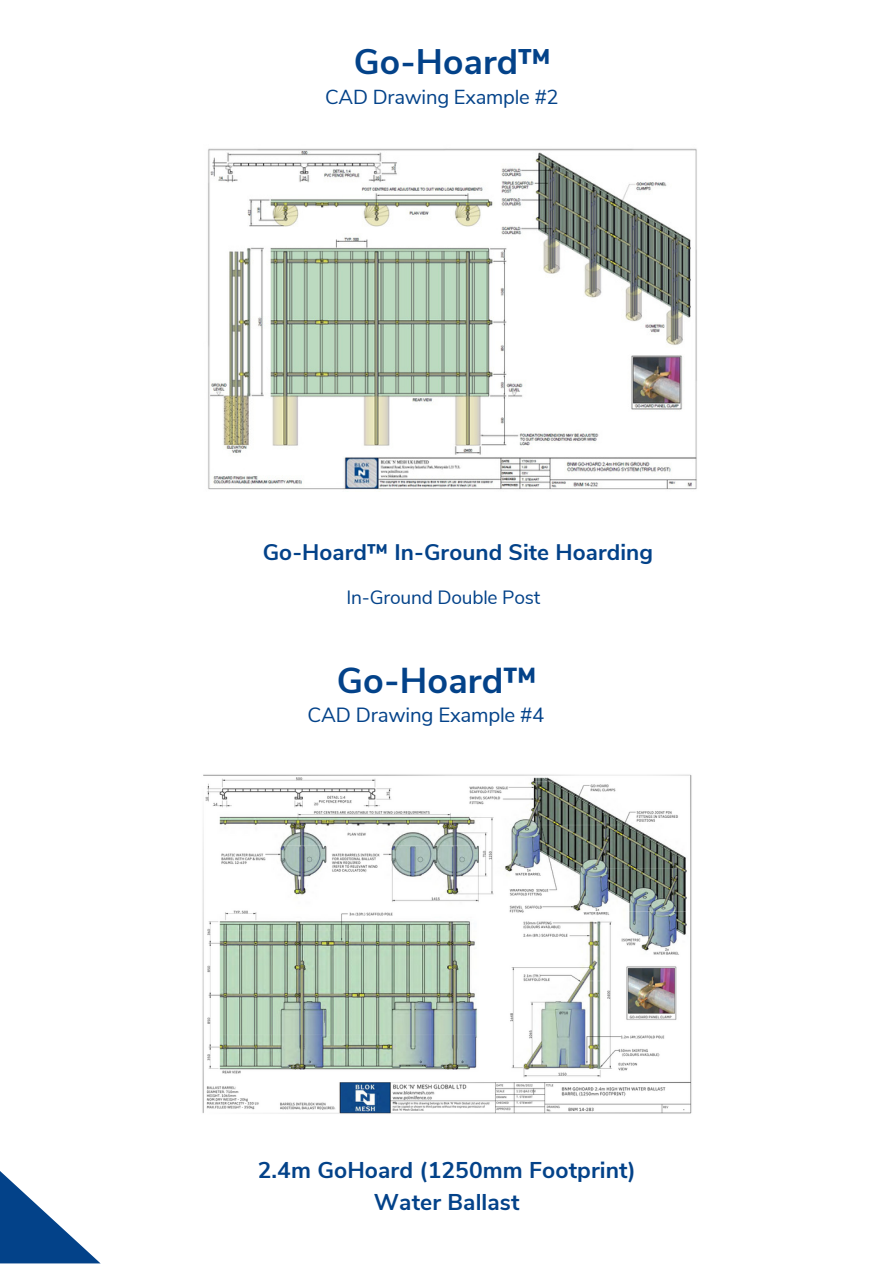
<style>
.page{position:relative;width:893px;height:1264px;background:#fff}
.page>*{position:absolute;margin:0;border:0;box-sizing:border-box;transform-origin:0 0}
.t1{font:700 35.85px "Nunito Sans";letter-spacing:.005em;color:#034289}
.t2{font:700 35.4px "Nunito Sans";letter-spacing:.005em;color:#034289}
.t3{font:700 22.8px/31.7px "Nunito Sans";letter-spacing:.005em;color:#034289;text-align:center}
.t4{font:700 22.5px "Nunito Sans";letter-spacing:.005em;color:#034289}
.t5{font:20.55px "Nunito Sans";letter-spacing:-.01em;color:#034289}
.t6{font:20.25px "Nunito Sans";letter-spacing:-.01em;color:#034289}
.t7{font:19.2px "Nunito Sans";letter-spacing:-.01em;color:#034289}
</style>
<div class="page">
<svg style="left:0;top:1171px;width:100px;height:92px"></svg>
<img style="left:208px;top:148px;width:489px;height:342px">
<img style="left:202px;top:774px;width:490px;height:340px">
<p class="t2" style="left:353px;top:39px;width:199px">Go-Hoard™</p>
<p class="t6" style="left:325px;top:83px;width:235px">CAD Drawing Example #2</p>
<p class="t4" style="left:263px;top:537px;width:392px">Go-Hoard™ In-Ground Site Hoarding</p>
<p class="t7" style="left:346px;top:585px;width:195px">In-Ground Double Post</p>
<p class="t1" style="left:336px;top:656px;width:202px">Go-Hoard™</p>
<p class="t5" style="left:307px;top:701px;width:238px">CAD Drawing Example #4</p>
<p class="t3" style="left:258px;top:1155px;width:379px">2.4m GoHoard (1250mm Footprint)<br>Water Ballast</p>
</div>
